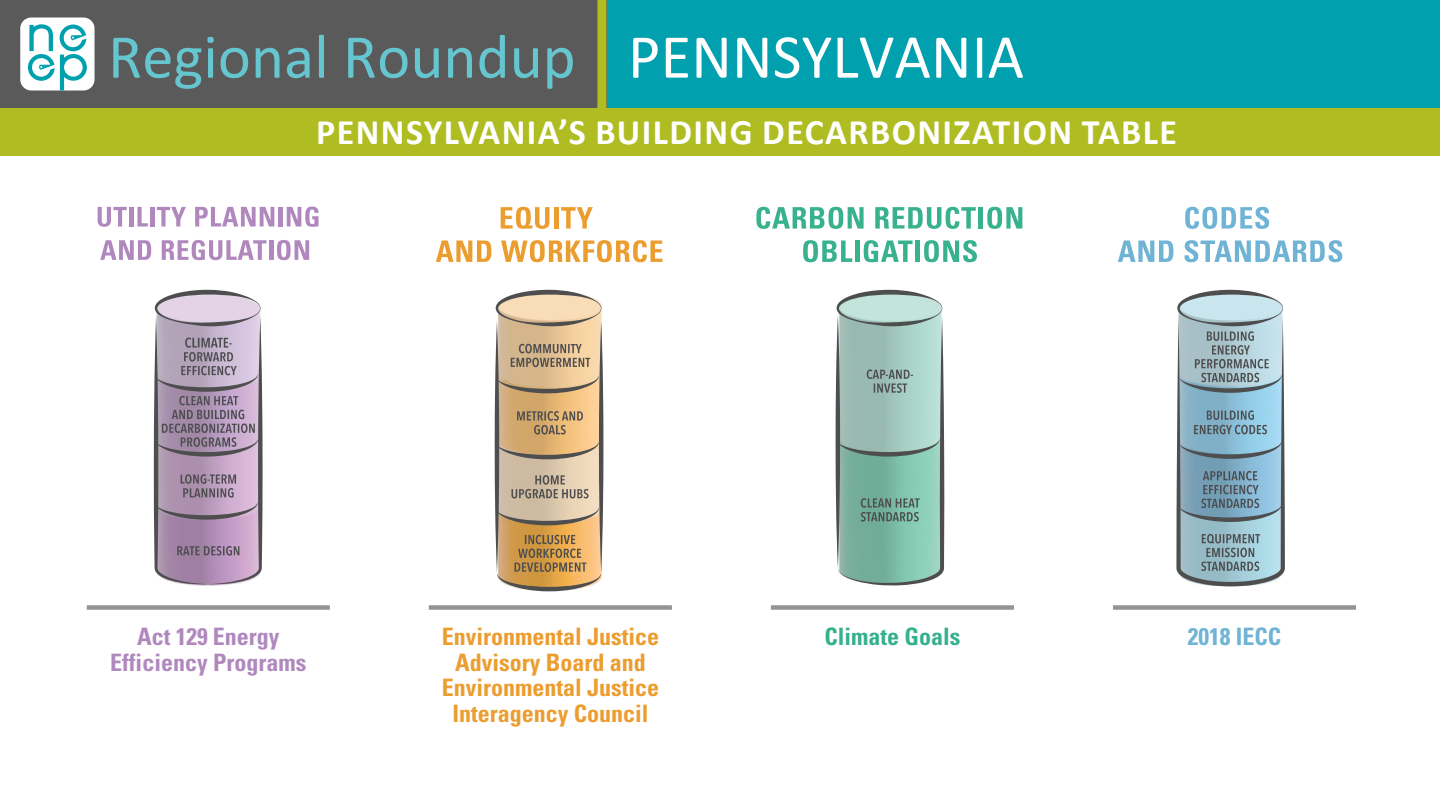
<style>
.page{position:relative;width:1440px;height:810px;background:#fff}
.page>*{position:absolute;margin:0;border:0;box-sizing:border-box;transform-origin:0 0}
.t1{font:63px "Calibri";color:#66c6cf}
.t2{font:63px "Calibri";color:#fff}
.t3{font:700 36px "Calibri";letter-spacing:.04em;color:#fff}
.t4{font:700 condensed 24px/25.5px "Univers LT Std";color:#ec9d2f;text-align:center}
.t5{font:700 condensed 24px/25.5px "Univers LT Std";color:#b088be;text-align:center}
.t6{font:700 condensed 24px "Univers LT Std";color:#37b18d}
.t7{font:700 condensed 24px "Univers LT Std";color:#6fb3d5}
</style>
<div class="page">
<img style="left:153px;top:289px;width:79px;height:297px">
<img style="left:494px;top:289px;width:110px;height:212px">
<svg style="left:756px;top:207px;width:107px;height:22px"></svg>
<svg style="left:875px;top:207px;width:101px;height:22px"></svg>
<div style="left:978px;top:207px;width:5px;height:22px;background:#38b18d"></div>
<svg style="left:987px;top:207px;width:35px;height:22px"></svg>
<svg style="left:803px;top:240px;width:49px;height:22px"></svg>
<hr style="left:855px;top:241px;width:4px;height:21px;background:#38b18d">
<svg style="left:863px;top:240px;width:49px;height:22px"></svg>
<div style="left:915px;top:241px;width:5px;height:21px;background:#38b18d"></div>
<svg style="left:924px;top:240px;width:53px;height:22px"></svg>
<svg style="left:98px;top:207px;width:29px;height:20px"></svg>
<hr style="left:129px;top:207px;width:4px;height:20px;background:#b088bd">
<svg style="left:137px;top:207px;width:11px;height:20px"></svg>
<hr style="left:150px;top:207px;width:4px;height:20px;background:#b088bd">
<svg style="left:157px;top:207px;width:29px;height:20px"></svg>
<svg style="left:195px;top:207px;width:79px;height:20px"></svg>
<div style="left:278px;top:207px;width:5px;height:20px;background:#b088bd"></div>
<svg style="left:287px;top:207px;width:32px;height:20px"></svg>
<svg style="left:100px;top:240px;width:52px;height:20px"></svg>
<svg style="left:162px;top:240px;width:104px;height:20px"></svg>
<hr style="left:269px;top:240px;width:4px;height:20px;background:#b088bd">
<svg style="left:277px;top:240px;width:32px;height:20px"></svg>
<svg style="left:1185px;top:207px;width:84px;height:22px"></svg>
<svg style="left:1118px;top:241px;width:56px;height:21px"></svg>
<svg style="left:1184px;top:240px;width:158px;height:22px"></svg>
<svg style="left:501px;top:207px;width:48px;height:22px"></svg>
<hr style="left:554px;top:207px;width:4px;height:22px;background:#ec9d2f">
<svg style="left:561px;top:207px;width:32px;height:22px"></svg>
<svg style="left:436px;top:241px;width:56px;height:21px"></svg>
<svg style="left:501px;top:240px;width:161px;height:22px"></svg>
<svg style="left:495px;top:290px;width:108px;height:301px;background:#caad85"></svg>
<svg style="left:1176px;top:290px;width:109px;height:296px;background:#91afbc"></svg>
<svg style="left:154px;top:290px;width:109px;height:294px;background:#ab97ae"></svg>
<svg style="left:835px;top:290px;width:109px;height:296px;background:#92b9ad"></svg>
<div style="left:606px;top:0;width:834px;height:108px;background:#00a0af"></div>
<div style="left:0;top:0;width:606px;height:108px;background:#5a5a5a"></div>
<div style="left:597px;top:0;width:9px;height:108px;background:#afbd22"></div>
<div style="left:0;top:108px;width:1440px;height:47px;background:#afbd22"></div>
<div style="left:20px;top:18px;width:74px;height:73px;background:#fff;border-radius:11px"></div>
<svg style="left:28px;top:24px;width:59px;height:67px"></svg>
<div style="left:87px;top:605px;width:243px;height:5px;background:#949494"></div>
<div style="left:429px;top:605px;width:243px;height:5px;background:#949494"></div>
<div style="left:771px;top:605px;width:243px;height:5px;background:#949494"></div>
<div style="left:1113px;top:605px;width:243px;height:5px;background:#949494"></div>
<h1 class="t1" style="left:108px;top:17px;width:469px">Regional Roundup</h1>
<h1 class="t2" style="left:628px;top:17px;width:398px">PENNSYLVANIA</h1>
<h2 class="t3" style="left:316px;top:106px;width:862px">PENNSYLVANIA’S BUILDING DECARBONIZATION TABLE</h2>
<p class="t5" style="left:110px;top:624px;width:197px">Act 129 Energy<br>Efficiency Programs</p>
<p class="t4" style="left:442px;top:624px;width:219px">Environmental Justice<br>Advisory Board and<br>Environmental Justice<br>Interagency Council</p>
<p class="t6" style="left:824px;top:622px;width:138px">Climate Goals</p>
<p class="t7" style="left:1188px;top:622px;width:95px">2018 IECC</p>
</div>
